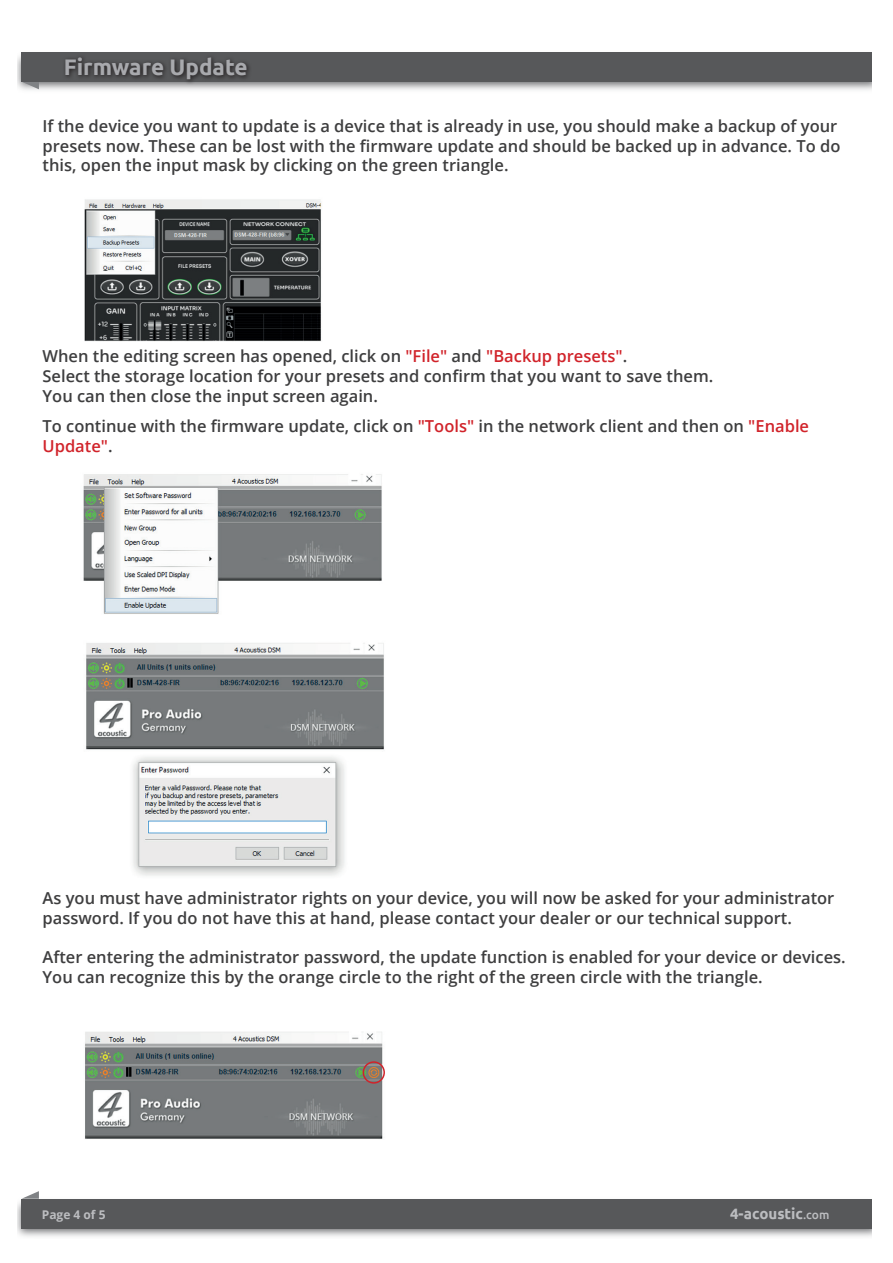
<style>
.page{position:relative;width:893px;height:1263px;background:#fff}
.page>*{position:absolute;margin:0;border:0;box-sizing:border-box;transform-origin:0 0}
.t1{font:700 22.5px "Ubuntu";color:#a8a9ad}
.t2{font:600 16.5px/19.8px "Open Sans";color:#3e3e3f}
.t3{font:700 15px "Ubuntu";color:#bcbdc0}
.t4{font:700 12px "Open Sans";color:#bcbdc0}
.s1{color:#d1232a}
.s2{font-weight:500;font-size:12px}
</style>
<div class="page">
<img style="left:17px;top:1199px;width:855px;height:38px">
<svg style="left:22px;top:1191px;width:17px;height:8px"></svg>
<div style="left:22px;top:1199px;width:850px;height:29px;background:#57585a"></div>
<img style="left:17px;top:52px;width:855px;height:38px">
<svg style="left:22px;top:82px;width:17px;height:7px"></svg>
<div style="left:22px;top:52px;width:850px;height:30px;background:#57585a"></div>
<svg style="left:63px;top:57px;width:190px;height:28px"></svg>
<img style="left:83px;top:474px;width:299px;height:140px">
<img style="left:84px;top:199px;width:237px;height:143px">
<img style="left:86px;top:643px;width:298px;height:233px">
<img style="left:85px;top:1032px;width:300px;height:107px">
<div style="left:363px;top:1061px;width:22px;height:23px;border:2px solid #d1232a;border-radius:50%"></div>
<h1 class="t1" style="left:64px;top:53px;width:185px">Firmware Update</h1>
<p class="t2" style="left:43px;top:115px;width:799px">If the device you want to update is a device that is already in use, you should make a backup of your presets now. These can be lost with the firmware update and should be backed up in advance. To do this, open the input mask by clicking on the green triangle.</p>
<p class="t2" style="left:43px;top:346px;width:672px">When the editing screen has opened, click on <span class="s1">"File"</span> and <span class="s1">"Backup presets"</span>.<br>Select the storage location for your presets and confirm that you want to save them.<br>You can then close the input screen again.</p>
<p class="t2" style="left:43px;top:416px;width:768px">To continue with the firmware update, click on <span class="s1">"Tools"</span> in the network client and then on <span class="s1">"Enable<br>Update"</span>.</p>
<p class="t2" style="left:43px;top:888px;width:793px">As you must have administrator rights on your device, you will now be asked for your administrator password. If you do not have this at hand, please contact your dealer or our technical support.</p>
<p class="t2" style="left:43px;top:947px;width:805px">After entering the administrator password, the update function is enabled for your device or devices.<br>You can recognize this by the orange circle to the right of the green circle with the triangle.</p>
<p class="t4" style="left:42px;top:1206px;width:65px">Page 4 of 5</p>
<p class="t3" style="left:730px;top:1205px;width:101px">4-acoustic<span class="s2">.com</span></p>
</div>
